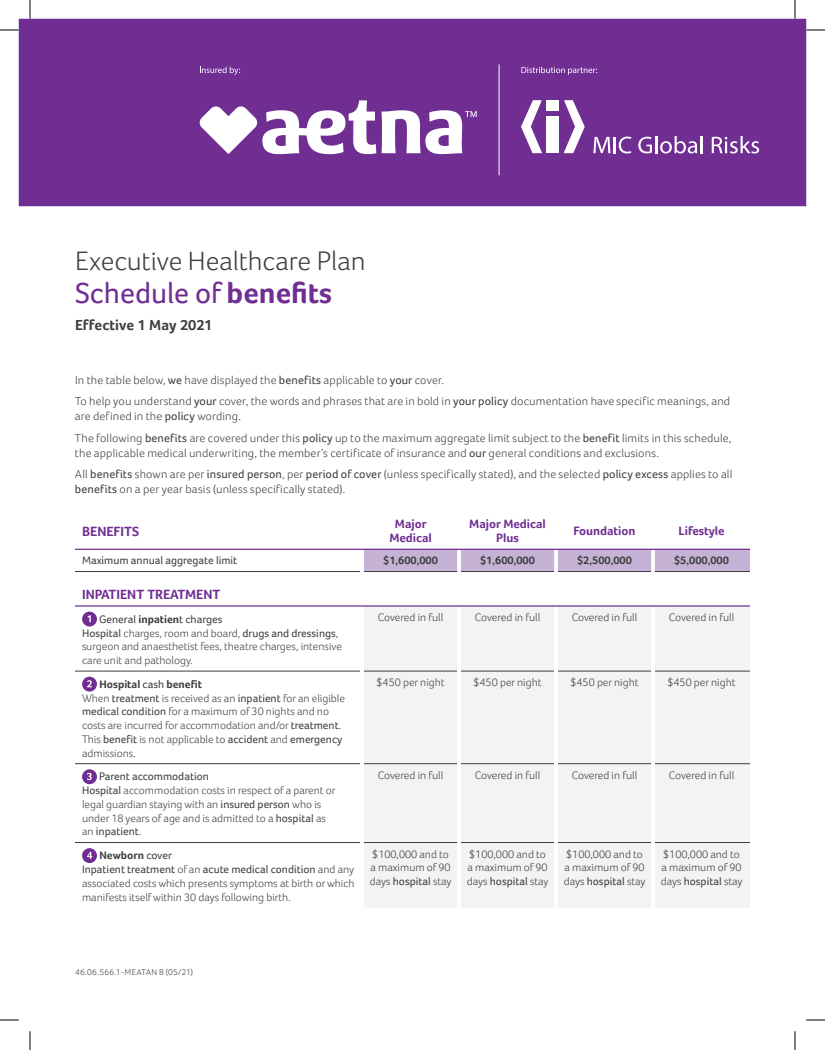
<style>
.page{position:relative;width:825px;height:1050px;background:#fff}
.page>*{position:absolute;margin:0;border:0;box-sizing:border-box;transform-origin:0 0}
.t1{font:30px "Foco";color:#702d92}
.t2{font:300 27.5px "Foco";color:#3e3e3f}
.t3{font:700 15px "Foco";letter-spacing:.005em;color:#3e3e3f}
.t4{font:700 13.75px "Foco";color:#702d92}
.t5{font:700 12.5px/13.8px "Foco";color:#702d92;text-align:center}
.t6{font:300 11.88px/21.2px "Foco";letter-spacing:.01em;color:#3e3e3f}
.t7{font:300 11.25px/13.8px "Foco";color:#3e3e3f}
.t8{font:700 11.25px "Foco";color:#3e3e3f}
.t9{font:11.25px "Foco";color:#3e3e3f}
.t10{font:300 8.75px "Foco";letter-spacing:.03em;color:#3e3e3f}
.s1{font-weight:700}
.s2{font-weight:400}
</style>
<div class="page">
<div style="left:19px;top:19px;width:787px;height:187px;background:#702d92"></div>
<div style="left:364px;top:550px;width:386px;height:21px;background:#c5b2d5"></div>
<div style="left:364px;top:607px;width:386px;height:300px;background:#f2f3f4"></div>
<hr style="left:75px;top:571px;width:285px;height:1px;background:#3e3e3f">
<hr style="left:364px;top:571px;width:93px;height:1px;background:#3e3e3f">
<hr style="left:461px;top:571px;width:93px;height:1px;background:#3e3e3f">
<hr style="left:558px;top:571px;width:93px;height:1px;background:#3e3e3f">
<hr style="left:655px;top:571px;width:95px;height:1px;background:#3e3e3f">
<hr style="left:75px;top:671px;width:285px;height:1px;background:#3e3e3f">
<hr style="left:364px;top:671px;width:93px;height:1px;background:#3e3e3f">
<hr style="left:461px;top:671px;width:93px;height:1px;background:#3e3e3f">
<hr style="left:558px;top:671px;width:93px;height:1px;background:#3e3e3f">
<hr style="left:655px;top:671px;width:95px;height:1px;background:#3e3e3f">
<hr style="left:75px;top:763px;width:285px;height:1px;background:#3e3e3f">
<hr style="left:364px;top:763px;width:93px;height:1px;background:#3e3e3f">
<hr style="left:461px;top:763px;width:93px;height:1px;background:#3e3e3f">
<hr style="left:558px;top:763px;width:93px;height:1px;background:#3e3e3f">
<hr style="left:655px;top:763px;width:95px;height:1px;background:#3e3e3f">
<hr style="left:75px;top:842px;width:285px;height:1px;background:#3e3e3f">
<hr style="left:364px;top:842px;width:93px;height:1px;background:#3e3e3f">
<hr style="left:461px;top:842px;width:93px;height:1px;background:#3e3e3f">
<hr style="left:558px;top:842px;width:93px;height:1px;background:#3e3e3f">
<hr style="left:655px;top:842px;width:95px;height:1px;background:#3e3e3f">
<hr style="left:457px;top:550px;width:4px;height:22px;background:#fff">
<hr style="left:554px;top:550px;width:4px;height:22px;background:#fff">
<hr style="left:651px;top:550px;width:4px;height:22px;background:#f9f7fa">
<hr style="left:457px;top:607px;width:4px;height:64px;background:#fff">
<hr style="left:554px;top:607px;width:4px;height:64px;background:#fff">
<hr style="left:651px;top:607px;width:4px;height:64px;background:#fff">
<hr style="left:457px;top:671px;width:4px;height:93px;background:#fff">
<hr style="left:554px;top:671px;width:4px;height:93px;background:#fff">
<hr style="left:651px;top:671px;width:4px;height:93px;background:#fff">
<hr style="left:457px;top:764px;width:4px;height:79px;background:#fff">
<hr style="left:554px;top:764px;width:4px;height:79px;background:#fff">
<hr style="left:651px;top:764px;width:4px;height:79px;background:#fff">
<hr style="left:457px;top:843px;width:4px;height:65px;background:#fff">
<hr style="left:554px;top:843px;width:4px;height:65px;background:#fff">
<hr style="left:651px;top:843px;width:4px;height:65px;background:#fff">
<hr style="left:75px;top:549px;width:287px;height:1px;background:#702d92">
<hr style="left:362px;top:549px;width:97px;height:1px;background:#702d92">
<hr style="left:459px;top:549px;width:97px;height:1px;background:#702d92">
<hr style="left:556px;top:549px;width:97px;height:1px;background:#702d92">
<hr style="left:653px;top:549px;width:97px;height:1px;background:#702d92">
<hr style="left:75px;top:605px;width:287px;height:2px;background:#702d92">
<hr style="left:362px;top:605px;width:97px;height:2px;background:#702d92">
<hr style="left:459px;top:605px;width:97px;height:2px;background:#702d92">
<hr style="left:556px;top:605px;width:97px;height:2px;background:#702d92">
<hr style="left:653px;top:605px;width:97px;height:2px;background:#702d92">
<div style="left:82px;top:612px;width:15px;height:15px;background:#702d92;border-radius:50%"></div>
<svg style="left:88px;top:615px;width:3px;height:7px"></svg>
<div style="left:82px;top:677px;width:15px;height:15px;background:#702d92;border-radius:50%"></div>
<svg style="left:87px;top:680px;width:5px;height:7px"></svg>
<div style="left:82px;top:769px;width:15px;height:15px;background:#702d92;border-radius:50%"></div>
<svg style="left:87px;top:773px;width:5px;height:7px"></svg>
<div style="left:82px;top:848px;width:15px;height:15px;background:#702d92;border-radius:50%"></div>
<svg style="left:87px;top:852px;width:5px;height:7px"></svg>
<hr style="left:499px;top:64px;width:1px;height:111px;background:#fff">
<svg style="left:521px;top:67px;width:76px;height:8px"></svg>
<svg style="left:200px;top:67px;width:40px;height:8px"></svg>
<svg style="left:200px;top:100px;width:277px;height:54px"></svg>
<svg style="left:521px;top:100px;width:21px;height:53px"></svg>
<svg style="left:564px;top:100px;width:21px;height:53px"></svg>
<div style="left:547px;top:100px;width:12px;height:11px;background:#fff"></div>
<div style="left:547px;top:117px;width:12px;height:36px;background:#fff"></div>
<svg style="left:593px;top:137px;width:38px;height:16px"></svg>
<svg style="left:638px;top:136px;width:65px;height:17px"></svg>
<svg style="left:712px;top:136px;width:47px;height:17px"></svg>
<svg style="left:0;top:29px;width:19px;height:2px"></svg>
<svg style="left:806px;top:29px;width:19px;height:2px"></svg>
<svg style="left:0;top:1019px;width:19px;height:2px"></svg>
<svg style="left:806px;top:1019px;width:19px;height:2px"></svg>
<svg style="left:29px;top:0;width:2px;height:19px"></svg>
<svg style="left:29px;top:1031px;width:2px;height:19px"></svg>
<svg style="left:794px;top:0;width:2px;height:19px"></svg>
<svg style="left:794px;top:1031px;width:2px;height:19px"></svg>
<h2 class="t2" style="left:75px;top:245px;width:292px">Executive Healthcare Plan</h2>
<h1 class="t1" style="left:75px;top:276px;width:258px">Schedule of <span class="s1">benefits</span></h1>
<h3 class="t3" style="left:75px;top:316px;width:139px">Effective 1 May 2021</h3>
<p class="t6" style="left:75px;top:369px;width:657px">In the table below, <span class="s2">we</span> have displayed the <span class="s2">benefits</span> applicable to <span class="s2">your</span> cover.<br>To help you understand <span class="s2">your</span> cover, the words and phrases that are in bold in <span class="s2">your policy</span> documentation have specific meanings, and</p>
<p class="t6" style="left:75px;top:406px;width:658px">are defined in the <span class="s2">policy</span> wording.<br>The following <span class="s2">benefits</span> are covered under this <span class="s2">policy</span> up to the maximum aggregate limit subject to the <span class="s2">benefit</span> limits in this schedule,</p>
<p class="t6" style="left:75px;top:442px;width:659px">the applicable medical underwriting, the member’s certificate of insurance and <span class="s2">our</span> general conditions and exclusions.<br>All <span class="s2">benefits</span> shown are per <span class="s2">insured person</span>, per <span class="s2">period of cover</span> (unless specifically stated), and the selected <span class="s2">policy excess</span> applies to all</p>
<p class="t6" style="left:75px;top:478px;width:272px"><span class="s2">benefits</span> on a per year basis (unless specifically stated).</p>
<p class="t4" style="left:82px;top:523px;width:59px">BENEFITS</p>
<p class="t5" style="left:389px;top:517px;width:44px">Major<br>Medical</p>
<p class="t5" style="left:469px;top:517px;width:78px">Major Medical<br>Plus</p>
<p class="t5" style="left:574px;top:524px;width:64px">Foundation</p>
<p class="t5" style="left:678px;top:524px;width:48px">Lifestyle</p>
<p class="t9" style="left:82px;top:554px;width:157px">Maximum annual aggregate limit</p>
<p class="t8" style="left:383px;top:554px;width:56px">$1,600,000</p>
<p class="t8" style="left:480px;top:554px;width:56px">$1,600,000</p>
<p class="t8" style="left:577px;top:554px;width:56px">$2,500,000</p>
<p class="t8" style="left:674px;top:554px;width:56px">$5,000,000</p>
<p class="t4" style="left:82px;top:586px;width:140px">INPATIENT TREATMENT</p>
<p class="t7" style="left:82px;top:612px;width:261px;text-indent:17px"><span class="s2">General</span> <span class="s1">inpatien</span><span class="s2">t charges<br>Hospital</span> charges, room and board, <span class="s2">drugs and dressings</span>, surgeon and anaesthetist fees, theatre charges, intensive care unit and pathology.</p>
<p class="t7" style="left:378px;top:610px;width:67px">Covered in full</p>
<p class="t7" style="left:475px;top:610px;width:67px">Covered in full</p>
<p class="t7" style="left:572px;top:610px;width:67px">Covered in full</p>
<p class="t7" style="left:669px;top:610px;width:67px">Covered in full</p>
<p class="t7" style="left:82px;top:677px;width:264px;text-indent:17px"><span class="s1">Hospital</span> <span class="s2">cash</span> <span class="s1">benefit<br></span>When <span class="s2">treatment</span> is received as an <span class="s2">inpatient</span> for an eligible <span class="s2">medical condition</span> for a maximum of 30 nights and no costs are incurred for accommodation and/or <span class="s2">treatment</span>.<br>This <span class="s2">benefit</span> is not applicable to <span class="s2">accident</span> and <span class="s2">emergency </span>admissions.</p>
<p class="t7" style="left:377px;top:675px;width:70px">$450 per night</p>
<p class="t7" style="left:473px;top:675px;width:70px">$450 per night</p>
<p class="t7" style="left:570px;top:675px;width:70px">$450 per night</p>
<p class="t7" style="left:667px;top:675px;width:70px">$450 per night</p>
<p class="t7" style="left:82px;top:770px;width:255px;text-indent:17px"><span class="s2">Parent accommodation<br>Hospital</span> accommodation costs in respect of a parent or legal guardian staying with an <span class="s2">insured person</span> who is under 18 years of age and is admitted to a <span class="s2">hospital</span> as an <span class="s2">inpatient</span>.</p>
<p class="t7" style="left:378px;top:768px;width:67px">Covered in full</p>
<p class="t7" style="left:475px;top:768px;width:67px">Covered in full</p>
<p class="t7" style="left:572px;top:768px;width:67px">Covered in full</p>
<p class="t7" style="left:669px;top:768px;width:67px">Covered in full</p>
<p class="t7" style="left:82px;top:849px;width:274px;text-indent:17px"><span class="s1">Newborn</span> <span class="s2">cover<br>Inpatient treatment</span> of an <span class="s2">acute medical condition</span> and any associated costs which presents symptoms at birth or which manifests itself within 30 days following birth.</p>
<p class="t7" style="left:370px;top:847px;width:83px">$100,000 and to a maximum of 90 days <span class="s2">hospital</span> stay</p>
<p class="t7" style="left:467px;top:847px;width:83px">$100,000 and to a maximum of 90 days <span class="s2">hospital</span> stay</p>
<p class="t7" style="left:564px;top:847px;width:83px">$100,000 and to a maximum of 90 days <span class="s2">hospital</span> stay</p>
<p class="t7" style="left:661px;top:847px;width:83px">$100,000 and to a maximum of 90 days <span class="s2">hospital</span> stay</p>
<p class="t10" style="left:75px;top:967px;width:120px">46.06.566.1-MEATAN B (05/21)</p>
</div>
